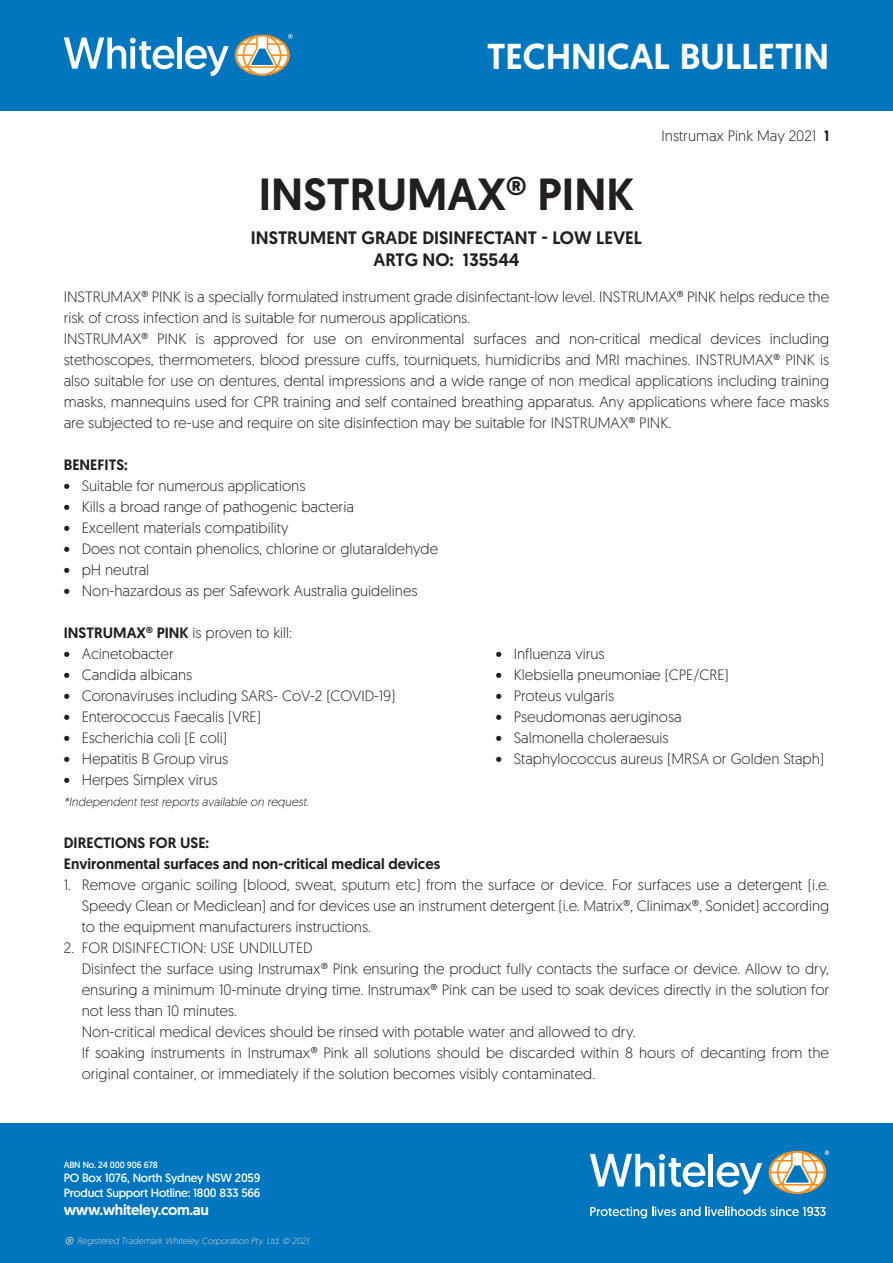
<style>
.page{position:relative;width:893px;height:1263px;background:#fff}
.page>*{position:absolute;margin:0;border:0;box-sizing:border-box;transform-origin:0 0}
.t1{font:500 45px "Geomanist";color:#231f20}
.t2{font:500 36px "Geomanist";color:#fff}
.t3{font:500 18px/22.5px "Geomanist";color:#231f20;text-align:center}
.t4{font:300 15px/21px "Geomanist";color:#231f20}
.t5{font:500 15px/21px "Geomanist";color:#231f20}
.t6{font:500 15px "Geomanist";letter-spacing:-.02em;color:#fff}
.t7{font:12px/15.3px "Geomanist";letter-spacing:-.02em;color:#fff}
.t8{font:italic 300 12px "Geomanist";color:#231f20}
.t9{font:italic 300 9px "Geomanist";color:#d1d2d4}
.t10{font:9px "Geomanist";letter-spacing:-.02em;color:#fff}
.s1{font-weight:500}
.s2{font-size:18.75px}
</style>
<div class="page">
<div style="left:0;top:0;width:893px;height:111px;background:#0076be"></div>
<svg style="left:64px;top:37px;width:110px;height:32px"></svg>
<div style="left:177px;top:37px;width:5px;height:32px;background:#fff"></div>
<svg style="left:185px;top:46px;width:44px;height:30px"></svg>
<svg style="left:235px;top:34px;width:58px;height:42px"></svg>
<div style="left:0;top:1123px;width:893px;height:140px;background:#0076be"></div>
<svg style="left:590px;top:1154px;width:115px;height:33px"></svg>
<div style="left:708px;top:1154px;width:5px;height:32px;background:#fff"></div>
<svg style="left:717px;top:1162px;width:45px;height:32px"></svg>
<svg style="left:590px;top:1207px;width:236px;height:11px"></svg>
<svg style="left:769px;top:1150px;width:60px;height:44px"></svg>
<h2 class="t2" style="left:487px;top:32px;width:344px">TECHNICAL BULLETIN</h2>
<h1 class="t1" style="left:259px;top:164px;width:377px">INSTRUMAX® PINK</h1>
<p class="t3" style="left:251px;top:226px;width:393px">INSTRUMENT GRADE DISINFECTANT - LOW LEVEL<br>ARTG NO: 135544</p>
<p class="t4" style="left:662px;top:125px;width:169px">Instrumax Pink May 2021 <span class="s1">1</span></p>
<p class="t4" style="left:64px;top:286px;width:767px">INSTRUMAX® PINK is a specially formulated instrument grade disinfectant-low level. INSTRUMAX® PINK helps reduce the risk of cross infection and is suitable for numerous applications.<br>INSTRUMAX® PINK is approved for use on environmental surfaces and non-critical medical devices including stethoscopes, thermometers, blood pressure cuffs, tourniquets, humidicribs and MRI machines. INSTRUMAX® PINK is also suitable for use on dentures, dental impressions and a wide range of non medical applications including training masks, mannequins used for CPR training and self contained breathing apparatus. Any applications where face masks are subjected to re-use and require on site disinfection may be suitable for INSTRUMAX® PINK.</p>
<p class="t5" style="left:64px;top:454px;width:66px">BENEFITS:</p>
<p class="t4" style="left:64px;top:475px;width:243px">• Suitable for numerous applications</p>
<p class="t4" style="left:64px;top:496px;width:292px">• Kills a broad range of pathogenic bacteria</p>
<p class="t4" style="left:64px;top:517px;width:226px">• Excellent materials compatibility</p>
<p class="t4" style="left:64px;top:538px;width:376px">• Does not contain phenolics, chlorine or glutaraldehyde</p>
<p class="t4" style="left:64px;top:559px;width:87px">• pH neutral</p>
<p class="t4" style="left:64px;top:580px;width:355px">• Non-hazardous as per Safework Australia guidelines</p>
<p class="t4" style="left:64px;top:622px;width:230px"><span class="s1">INSTRUMAX® PINK</span> is proven to kill:</p>
<p class="t4" style="left:64px;top:643px;width:111px">• Acinetobacter</p>
<p class="t4" style="left:496px;top:643px;width:110px">• Influenza virus</p>
<p class="t4" style="left:64px;top:664px;width:130px">• Candida albicans</p>
<p class="t4" style="left:496px;top:664px;width:234px">• Klebsiella pneumoniae (CPE/CRE)</p>
<p class="t4" style="left:64px;top:685px;width:333px">• Coronaviruses including SARS- CoV-2 (COVID-19)</p>
<p class="t4" style="left:496px;top:685px;width:120px">• Proteus vulgaris</p>
<p class="t4" style="left:64px;top:706px;width:199px">• Enterococcus Faecalis (VRE)</p>
<p class="t4" style="left:496px;top:706px;width:187px">• Pseudomonas aeruginosa</p>
<p class="t4" style="left:64px;top:727px;width:165px">• Escherichia coli (E coli)</p>
<p class="t4" style="left:496px;top:727px;width:174px">• Salmonella choleraesuis</p>
<p class="t4" style="left:64px;top:748px;width:166px">• Hepatitis B Group virus</p>
<p class="t4" style="left:496px;top:748px;width:330px">• Staphylococcus aureus (MRSA or Golden Staph)</p>
<p class="t4" style="left:64px;top:769px;width:155px">• Herpes Simplex virus</p>
<p class="t8" style="left:64px;top:794px;width:246px">*Independent test reports available on request.</p>
<p class="t5" style="left:64px;top:832px;width:378px">DIRECTIONS FOR USE:<br>Environmental surfaces and non-critical medical devices</p>
<p class="t4" style="left:82px;top:874px;width:749px;text-align:justify;text-indent:-18px">1. Remove organic soiling (blood, sweat, sputum etc) from the surface or device. For surfaces use a detergent (i.e.<br>Speedy Clean or Mediclean) and for devices use an instrument detergent (i.e. Matrix®, Clinimax®, Sonidet) according to the equipment manufacturers instructions.</p>
<p class="t4" style="left:82px;top:937px;width:749px;text-indent:-18px">2. FOR DISINFECTION: USE UNDILUTED<br>Disinfect the surface using Instrumax® Pink ensuring the product fully contacts the surface or device. Allow to dry, ensuring a minimum 10-minute drying time. Instrumax® Pink can be used to soak devices directly in the solution for not less than 10 minutes.<br>Non-critical medical devices should be rinsed with potable water and allowed to dry.<br>If soaking instruments in Instrumax® Pink all solutions should be discarded within 8 hours of decanting from the original container, or immediately if the solution becomes visibly contaminated.</p>
<p class="t10" style="left:64px;top:1159px;width:96px">ABN No. 24 000 906 678</p>
<p class="t7" style="left:64px;top:1170px;width:198px">PO Box 1076, North Sydney NSW 2059<br>Product Support Hotline: 1800 833 566</p>
<p class="t6" style="left:64px;top:1200px;width:147px">www.whiteley.com.au</p>
<p class="t9" style="left:64px;top:1235px;width:246px"><span class="s2">®</span> Registered Trademark Whiteley Corporation Pty. Ltd. © 2021</p>
</div>
